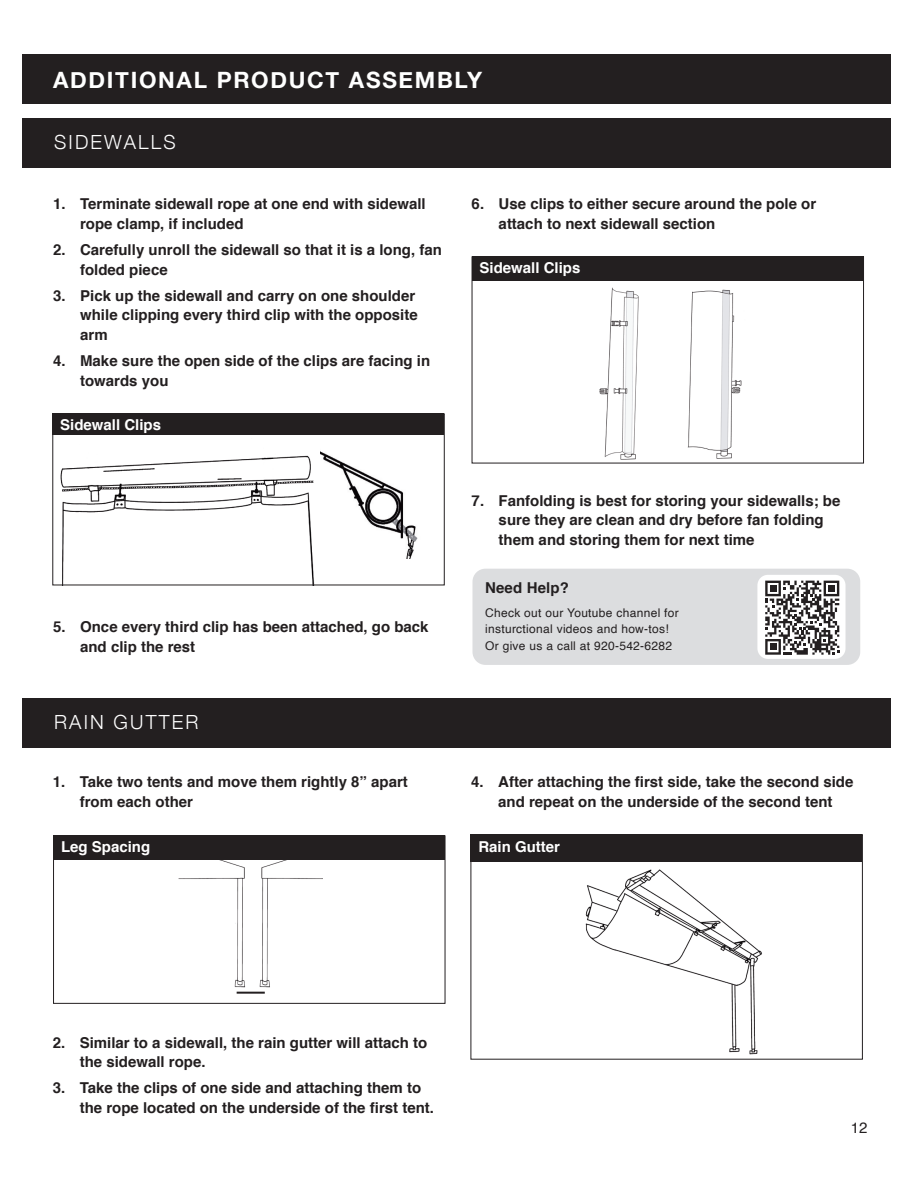
<style>
.page{position:relative;width:918px;height:1188px;background:#fff}
.page>*{position:absolute;margin:0;border:0;box-sizing:border-box;transform-origin:0 0}
.t1{font:700 22.5px "Helvetica Neue";letter-spacing:.075em;color:#fff}
.t2{font:300 19.5px "Helvetica Neue";letter-spacing:.11em;color:#fff}
.t3{font:700 15px/19.5px "Helvetica";color:#231f20}
.t4{font:700 15px "Helvetica";color:#fff}
.t5{font:15px "Helvetica";color:#231f20}
.t6{font:12px/16.5px "Helvetica";letter-spacing:.025em;color:#231f20}
</style>
<div class="page">
<div style="left:473px;top:569px;width:387px;height:96px;background:#dcdddf;border-radius:13px"></div>
<div style="left:757px;top:575px;width:89px;height:84px;background:#fff;border-radius:10px"></div>
<div style="left:22px;top:54px;width:868px;height:50px;background:#231f20"></div>
<img style="left:60px;top:451px;width:261px;height:132px">
<div style="left:52px;top:414px;width:392px;height:21px;background:#231f20"></div>
<img style="left:321px;top:452px;width:97px;height:107px">
<img style="left:599px;top:287px;width:40px;height:173px">
<div style="left:472px;top:256px;width:392px;height:25px;background:#231f20"></div>
<img style="left:687px;top:289px;width:55px;height:170px">
<img style="left:178px;top:860px;width:145px;height:134px">
<div style="left:53px;top:836px;width:392px;height:168px;border:1px solid #231f20"></div>
<div style="left:53px;top:836px;width:392px;height:24px;background:#231f20"></div>
<img style="left:585px;top:869px;width:177px;height:186px">
<div style="left:471px;top:834px;width:391px;height:28px;background:#231f20"></div>
<hr style="left:237px;top:992px;width:28px;height:2px;background:#231f20">
<div style="left:22px;top:118px;width:868px;height:50px;background:#231f20"></div>
<div style="left:22px;top:698px;width:868px;height:50px;background:#231f20"></div>
<svg style="left:765px;top:581px;width:74px;height:74px"></svg>
<h1 class="t1" style="left:53px;top:62px;width:430px">ADDITIONAL PRODUCT ASSEMBLY</h1>
<h2 class="t2" style="left:54px;top:126px;width:123px">SIDEWALLS</h2>
<p class="t3" style="left:80px;top:195px;width:347px;text-indent:-27px">1. Terminate sidewall rope at one end with sidewall rope clamp, if included</p>
<p class="t3" style="left:80px;top:240px;width:363px;text-indent:-27px">2. Carefully unroll the sidewall so that it is a long, fan folded piece</p>
<p class="t3" style="left:80px;top:286px;width:339px;text-indent:-27px">3. Pick up the sidewall and carry on one shoulder while clipping every third clip with the opposite arm</p>
<p class="t3" style="left:80px;top:351px;width:352px;text-indent:-27px">4. Make sure the open side of the clips are facing in towards you</p>
<p class="t4" style="left:60px;top:412px;width:102px">Sidewall Clips</p>
<p class="t3" style="left:80px;top:618px;width:350px;text-indent:-27px">5. Once every third clip has been attached, go back and clip the rest</p>
<h2 class="t2" style="left:54px;top:706px;width:146px">RAIN GUTTER</h2>
<p class="t3" style="left:80px;top:772px;width:330px;text-indent:-27px">1. Take two tents and move them rightly 8” apart from each other</p>
<p class="t3" style="left:499px;top:195px;width:319px;text-indent:-27px">6. Use clips to either secure around the pole or attach to next sidewall section</p>
<p class="t4" style="left:480px;top:256px;width:102px">Sidewall Clips</p>
<p class="t3" style="left:499px;top:491px;width:343px;text-indent:-27px">7. Fanfolding is best for storing your sidewalls; be sure they are clean and dry before fan folding them and storing them for next time</p>
<p class="t3" style="left:485px;top:579px;width:85px">Need Help?</p>
<p class="t6" style="left:485px;top:605px;width:195px">Check out our Youtube channel for insturctional videos and how-tos!<br>Or give us a call at 920-542-6282</p>
<p class="t3" style="left:471px;top:772px;width:384px;text-align:center">4. After attaching the first side, take the second side and repeat on the underside of the second tent</p>
<p class="t4" style="left:61px;top:835px;width:91px">Leg Spacing</p>
<p class="t4" style="left:478px;top:834px;width:83px">Rain Gutter</p>
<p class="t3" style="left:80px;top:1033px;width:349px;text-indent:-27px">2. Similar to a sidewall, the rain gutter will attach to the sidewall rope.</p>
<p class="t3" style="left:80px;top:1078px;width:356px;text-indent:-27px">3. Take the clips of one side and attaching them to the rope located on the underside of the first tent.</p>
<p class="t5" style="left:851px;top:1117px;width:18px">12</p>
</div>
